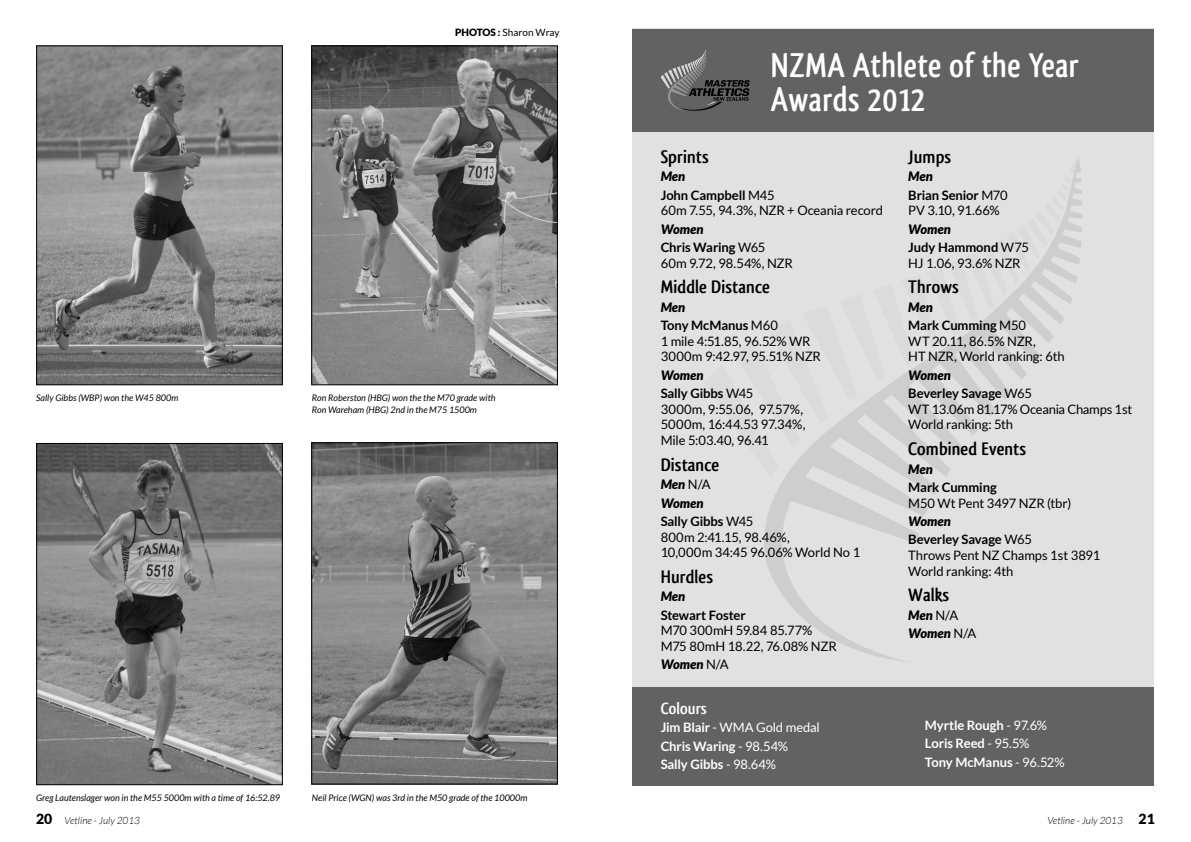
<style>
.page{position:relative;width:1191px;height:842px;background:#fff}
.page>*{position:absolute;margin:0;border:0;box-sizing:border-box;transform-origin:0 0}
.t1{font:700 36px/34px "Qlassik";letter-spacing:.01em;color:#fff;scale:.9 1}
.t2{font:700 19px "Qlassik";color:#000}
.t3{font:700 17px "Qlassik";color:#fff}
.t4{font:13px/15.6px "Lato";letter-spacing:-.015em;color:#000}
.t5{font:700 13px/18.4px "Lato";letter-spacing:-.01em;color:#000}
.t6{font:700 13px/18.4px "Lato";letter-spacing:-.005em;color:#fff}
.t7{font:italic 900 13px/18.4px "Lato";letter-spacing:-.005em;color:#000}
.t8{font:italic 300 10px "Lato";color:#000}
.t9{font:10px "Lato";color:#000}
.t10{font:italic 9px/12px "Lato";color:#000}
.s1{font-weight:900}
.s2{font-weight:900;font-style:italic}
.s3{font-weight:400}
.s4{font-weight:400;font-style:normal}
.s5{font-weight:900;font-style:normal;font-size:14px}
</style>
<div class="page">
<div style="left:632px;top:28px;width:522px;height:659px;background:#e1e1e1"></div>
<svg style="left:764px;top:157px;width:318px;height:505px"></svg>
<svg style="left:764px;top:157px;width:314px;height:321px"></svg>
<div style="left:632px;top:687px;width:522px;height:98px;background:#626262"></div>
<div style="left:632px;top:29px;width:522px;height:103px;background:#626262"></div>
<svg style="left:660px;top:50px;width:90px;height:61px"></svg>
<img style="left:38px;top:445px;width:243px;height:338px">
<div style="left:36px;top:443px;width:247px;height:342px;border:1px solid #000"></div>
<img style="left:38px;top:47px;width:243px;height:336px">
<div style="left:36px;top:45px;width:247px;height:340px;border:1px solid #000"></div>
<img style="left:313px;top:444px;width:243px;height:338px">
<div style="left:311px;top:442px;width:247px;height:342px;border:1px solid #000"></div>
<img style="left:313px;top:47px;width:243px;height:336px">
<div style="left:311px;top:45px;width:247px;height:340px;border:1px solid #000"></div>
<p class="t9" style="left:455px;top:27px;width:106px"><span class="s1">PHOTOS :</span> Sharon Wray</p>
<p class="t10" style="left:36px;top:392px;width:144px">Sally Gibbs (WBP) won the W45 800m</p>
<p class="t10" style="left:312px;top:392px;width:185px">Ron Roberston (HBG) won the the M70 grade with<br>Ron Wareham (HBG) 2nd in the M75 1500m</p>
<p class="t10" style="left:36px;top:792px;width:245px">Greg Lautenslager won in the M55 5000m with a time of 16:52.89</p>
<p class="t10" style="left:312px;top:792px;width:217px">Neil Price (WGN) was 3rd in the M50 grade of the 10000m</p>
<h1 class="t1" style="left:771px;top:48px;width:344px">NZMA Athlete of the Year<br>Awards 2012</h1>
<h2 class="t2" style="left:660px;top:145px;width:50px">Sprints</h2>
<p class="t5" style="left:660px;top:167px;width:115px"><span class="s2">Men<br></span>John Campbell <span class="s3">M45</span></p>
<p class="t4" style="left:660px;top:203px;width:224px">60m 7.55, 94.3%, NZR + Oceania record</p>
<p class="t5" style="left:660px;top:219px;width:106px"><span class="s2">Women<br></span>Chris Waring <span class="s3">W65</span></p>
<p class="t4" style="left:660px;top:255px;width:134px">60m 9.72, 98.54%, NZR</p>
<h2 class="t2" style="left:660px;top:276px;width:111px">Middle Distance</h2>
<p class="t5" style="left:660px;top:298px;width:119px"><span class="s2">Men<br></span>Tony McManus <span class="s3">M60</span></p>
<p class="t4" style="left:660px;top:333px;width:162px">1 mile 4:51.85, 96.52% WR<br>3000m 9:42.97, 95.51% NZR</p>
<p class="t5" style="left:660px;top:366px;width:94px"><span class="s2">Women<br></span>Sally Gibbs <span class="s3">W45</span></p>
<p class="t4" style="left:660px;top:401px;width:146px">3000m, 9:55.06, 97.57%,<br>5000m, 16:44.53 97.34%,<br>Mile 5:03.40, 96.41</p>
<h2 class="t2" style="left:660px;top:453px;width:60px">Distance</h2>
<p class="t5" style="left:660px;top:475px;width:94px"><span class="s2">Men</span> <span class="s3">N/A<br></span><span class="s2">Women<br></span>Sally Gibbs <span class="s3">W45</span></p>
<p class="t4" style="left:660px;top:529px;width:201px">800m 2:41.15, 98.46%,<br>10,000m 34:45 96.06% World No 1</p>
<h2 class="t2" style="left:660px;top:565px;width:54px">Hurdles</h2>
<p class="t7" style="left:660px;top:587px;width:26px">Men</p>
<p class="t5" style="left:660px;top:606px;width:87px">Stewart Foster</p>
<p class="t4" style="left:660px;top:623px;width:177px">M70 300mH 59.84 85.77%<br>M75 80mH 18.22, 76.08% NZR</p>
<p class="t7" style="left:660px;top:656px;width:70px">Women <span class="s4">N/A</span></p>
<h2 class="t2" style="left:908px;top:145px;width:45px">Jumps</h2>
<p class="t5" style="left:908px;top:167px;width:101px"><span class="s2">Men<br></span>Brian Senior <span class="s3">M70</span></p>
<p class="t4" style="left:908px;top:203px;width:93px">PV 3.10, 91.66%</p>
<p class="t5" style="left:908px;top:219px;width:122px"><span class="s2">Women<br></span>Judy Hammond <span class="s3">W75</span></p>
<p class="t4" style="left:908px;top:255px;width:114px">HJ 1.06, 93.6% NZR</p>
<h2 class="t2" style="left:908px;top:276px;width:52px">Throws</h2>
<p class="t5" style="left:908px;top:298px;width:119px"><span class="s2">Men<br></span>Mark Cumming <span class="s3">M50</span></p>
<p class="t4" style="left:908px;top:333px;width:158px">WT 20.11, 86.5% NZR,<br>HT NZR, World ranking: 6th</p>
<p class="t5" style="left:908px;top:366px;width:125px"><span class="s2">Women<br></span>Beverley Savage <span class="s3">W65</span></p>
<p class="t4" style="left:908px;top:401px;width:225px">WT 13.06m 81.17% Oceania Champs 1st<br>World ranking: 5th</p>
<h2 class="t2" style="left:908px;top:438px;width:119px">Combined Events</h2>
<p class="t7" style="left:908px;top:460px;width:26px">Men</p>
<p class="t5" style="left:908px;top:478px;width:90px">Mark Cumming</p>
<p class="t4" style="left:908px;top:495px;width:164px">M50 Wt Pent 3497 NZR (tbr)</p>
<p class="t5" style="left:908px;top:512px;width:125px"><span class="s2">Women<br></span>Beverley Savage <span class="s3">W65</span></p>
<p class="t4" style="left:908px;top:547px;width:193px">Throws Pent NZ Champs 1st 3891<br>World ranking: 4th</p>
<h2 class="t2" style="left:908px;top:584px;width:43px">Walks</h2>
<p class="t7" style="left:908px;top:606px;width:70px">Men <span class="s4">N/A<br></span>Women <span class="s4">N/A</span></p>
<h3 class="t3" style="left:660px;top:698px;width:48px">Colours</h3>
<p class="t6" style="left:660px;top:718px;width:161px">Jim Blair <span class="s3">- WMA Gold medal<br></span>Chris Waring <span class="s3">- 98.54%<br></span>Sally Gibbs <span class="s3">- 98.64%</span></p>
<p class="t6" style="left:925px;top:716px;width:141px">Myrtle Rough <span class="s3">- 97.6%<br></span>Loris Reed <span class="s3">- 95.5%<br></span>Tony McManus <span class="s3">- 96.52%</span></p>
<p class="t8" style="left:36px;top:815px;width:105px"><span class="s5">20</span> Vetline - July 2013</p>
<p class="t8" style="left:1047px;top:815px;width:109px">Vetline - July 2013 <span class="s5">21</span></p>
</div>
